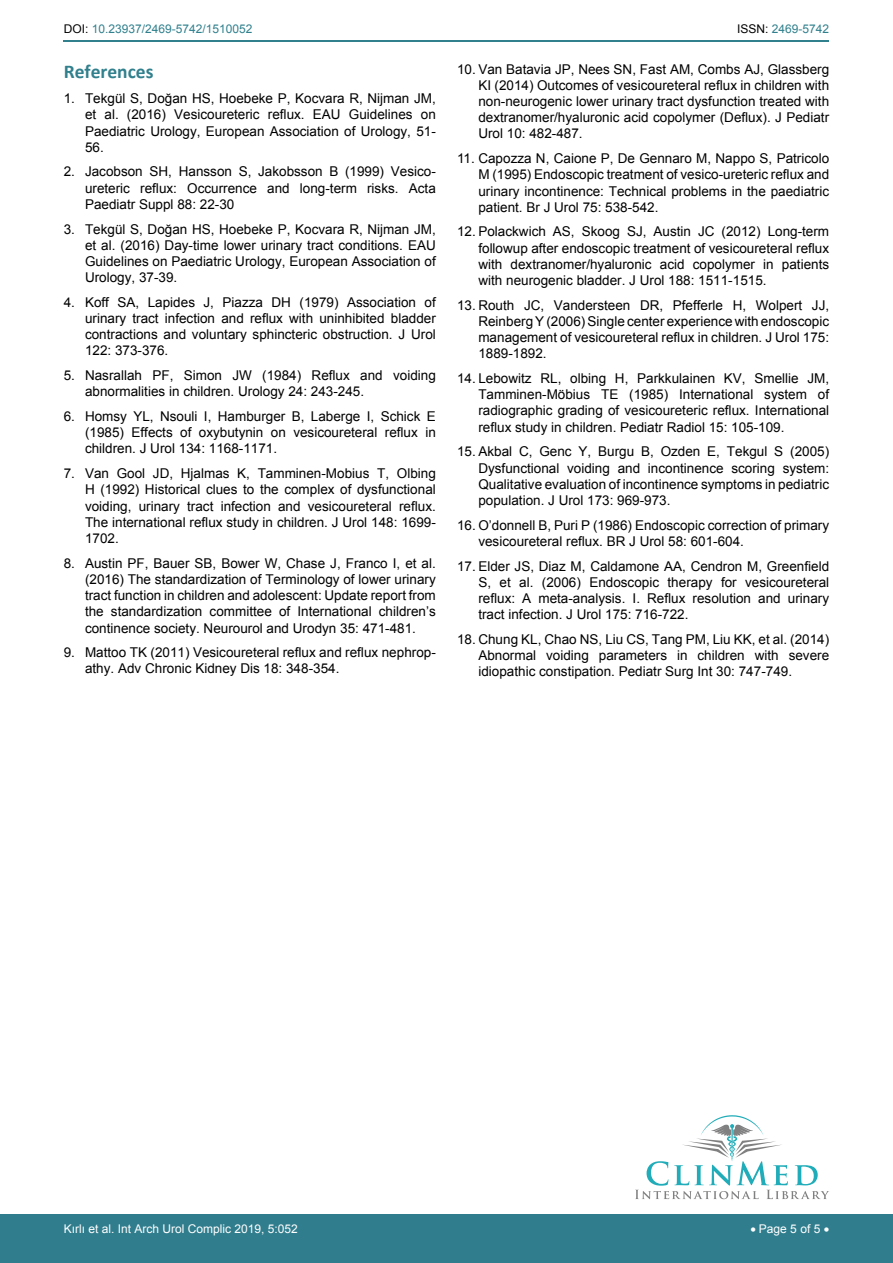
<style>
.page{position:relative;width:893px;height:1263px;background:#fff}
.page>*{position:absolute;margin:0;border:0;box-sizing:border-box;transform-origin:0 0}
.t1{font:700 19.5px "Calibri";color:#30808d}
.t2{font:13.5px/16.2px "Arial";color:#000;text-align:justify}
.t3{font:12px "Arial";color:#fff}
.t4{font:12px "Arial";color:#30808d}
.s1{color:#000}
</style>
<div class="page">
<hr style="left:64px;top:40px;width:765px;height:2px;background:#30808d">
<div style="left:0;top:1215px;width:893px;height:48px;background:#307d8d"></div>
<svg style="left:635px;top:1115px;width:194px;height:84px"></svg>
<p class="t4" style="left:64px;top:21px;width:190px"><span class="s1">DOI:</span> 10.23937/2469-5742/1510052</p>
<p class="t4" style="left:737px;top:21px;width:94px"><span class="s1">ISSN:</span> 2469-5742</p>
<h1 class="t1" style="left:64px;top:59px;width:91px">References</h1>
<p class="t2" style="left:85px;top:90px;width:352px;text-indent:-21px">1. Tekgül S, Doğan HS, Hoebeke P, Kocvara R, Nijman JM, et al. (2016) Vesicoureteric reflux. EAU Guidelines on Paediatric Urology, European Association of Urology, 51- 56.</p>
<p class="t2" style="left:85px;top:164px;width:352px;text-indent:-21px">2. Jacobson SH, Hansson S, Jakobsson B (1999) Vesico&shy;ureteric reflux: Occurrence and long-term risks. Acta Paediatr Suppl 88: 22-30</p>
<p class="t2" style="left:85px;top:221px;width:352px;text-indent:-21px">3. Tekgül S, Doğan HS, Hoebeke P, Kocvara R, Nijman JM, et al. (2016) Day-time lower urinary tract conditions. EAU Guidelines on Paediatric Urology, European Association of Urology, 37-39.</p>
<p class="t2" style="left:85px;top:294px;width:352px;text-indent:-21px">4. Koff SA, Lapides J, Piazza DH (1979) Association of urinary tract infection and reflux with uninhibited bladder contractions and voluntary sphincteric obstruction. J Urol 122: 373-376.</p>
<p class="t2" style="left:85px;top:367px;width:352px;text-indent:-21px">5. Nasrallah PF, Simon JW (1984) Reflux and voiding abnormalities in children. Urology 24: 243-245.</p>
<p class="t2" style="left:85px;top:408px;width:352px;text-indent:-21px">6. Homsy YL, Nsouli I, Hamburger B, Laberge I, Schick E (1985) Effects of oxybutynin on vesicoureteral reflux in children. J Urol 134: 1168-1171.</p>
<p class="t2" style="left:85px;top:465px;width:352px;text-indent:-21px">7. Van Gool JD, Hjalmas K, Tamminen-Mobius T, Olbing H (1992) Historical clues to the complex of dysfunctional voiding, urinary tract infection and vesicoureteral reflux.<br>The international reflux study in children. J Urol 148: 1699- 1702.</p>
<p class="t2" style="left:85px;top:555px;width:352px;text-indent:-21px">8. Austin PF, Bauer SB, Bower W, Chase J, Franco I, et al. (2016) The standardization of Terminology of lower urinary tract function in children and adolescent: Update report from the standardization committee of International children’s continence society. Neurourol and Urodyn 35: 471-481.</p>
<p class="t2" style="left:85px;top:644px;width:352px;text-indent:-21px">9. Mattoo TK (2011) Vesicoureteral reflux and reflux nephrop&shy;athy. Adv Chronic Kidney Dis 18: 348-354.</p>
<p class="t2" style="left:478px;top:61px;width:352px;text-indent:-21px">10. Van Batavia JP, Nees SN, Fast AM, Combs AJ, Glassberg KI (2014) Outcomes of vesicoureteral reflux in children with non-neurogenic lower urinary tract dysfunction treated with dextranomer/hyaluronic acid copolymer (Deflux). J Pediatr Urol 10: 482-487.</p>
<p class="t2" style="left:478px;top:150px;width:352px;text-indent:-21px">11. Capozza N, Caione P, De Gennaro M, Nappo S, Patricolo M (1995) Endoscopic treatment of vesico-ureteric reflux and urinary incontinence: Technical problems in the paediatric patient. Br J Urol 75: 538-542.</p>
<p class="t2" style="left:478px;top:224px;width:352px;text-indent:-21px">12. Polackwich AS, Skoog SJ, Austin JC (2012) Long-term followup after endoscopic treatment of vesicoureteral reflux with dextranomer/hyaluronic acid copolymer in patients with neurogenic bladder. J Urol 188: 1511-1515.</p>
<p class="t2" style="left:478px;top:297px;width:352px;text-indent:-21px">13. Routh JC, Vandersteen DR, Pfefferle H, Wolpert JJ, Reinberg Y (2006) Single center experience with endoscopic management of vesicoureteral reflux in children. J Urol 175:<br>1889-1892.</p>
<p class="t2" style="left:478px;top:370px;width:352px;text-indent:-21px">14. Lebowitz RL, olbing H, Parkkulainen KV, Smellie JM, Tamminen-Möbius TE (1985) International system of radiographic grading of vesicoureteric reflux. International reflux study in children. Pediatr Radiol 15: 105-109.</p>
<p class="t2" style="left:478px;top:444px;width:352px;text-indent:-21px">15. Akbal C, Genc Y, Burgu B, Ozden E, Tekgul S (2005)<br>Dysfunctional voiding and incontinence scoring system:<br>Qualitative evaluation of incontinence symptoms in pediatric population. J Urol 173: 969-973.</p>
<p class="t2" style="left:478px;top:517px;width:352px;text-indent:-21px">16. O’donnell B, Puri P (1986) Endoscopic correction of primary vesicoureteral reflux. BR J Urol 58: 601-604.</p>
<p class="t2" style="left:478px;top:558px;width:352px;text-indent:-21px">17. Elder JS, Diaz M, Caldamone AA, Cendron M, Greenfield S, et al. (2006) Endoscopic therapy for vesicoureteral reflux: A meta-analysis. I. Reflux resolution and urinary tract infection. J Urol 175: 716-722.</p>
<p class="t2" style="left:478px;top:631px;width:352px;text-indent:-21px">18. Chung KL, Chao NS, Liu CS, Tang PM, Liu KK, et al. (2014)<br>Abnormal voiding parameters in children with severe idiopathic constipation. Pediatr Surg Int 30: 747-749.</p>
<p class="t3" style="left:64px;top:1221px;width:236px">Kırlı et al. Int Arch Urol Complic 2019, 5:052</p>
<p class="t3" style="left:750px;top:1221px;width:80px">• Page 5 of 5 •</p>
</div>
